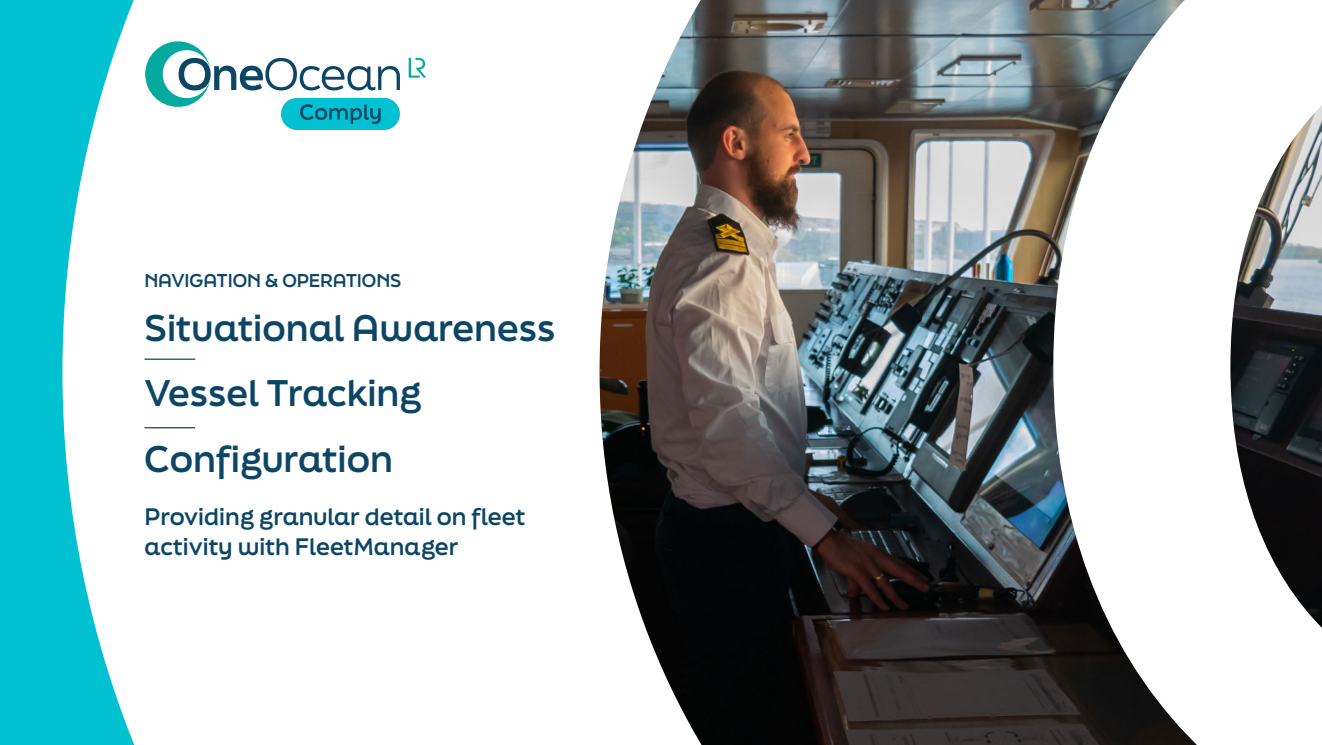
<style>
.page{position:relative;width:1322px;height:745px;background:#fff}
.page>*{position:absolute;margin:0;border:0;box-sizing:border-box;transform-origin:0 0}
.t1{font:700 35px/65px "Final Six";color:#0d4665}
.t2{font:700 22.5px/30px "Final Six";color:#0d4665}
.t3{font:700 17.5px "Final Six";letter-spacing:-.005em;color:#0d4665}
</style>
<div class="page">
<div style="left:0;top:0;width:275px;height:744px;background:#00c1d2"></div>
<img style="left:62px;top:0;width:1260px;height:744px">
<hr style="left:145px;top:358px;width:50px;height:1px;background:#0d4665">
<hr style="left:145px;top:427px;width:50px;height:1px;background:#0d4665">
<div style="left:281px;top:98px;width:119px;height:32px;background:#00c1d2;border-radius:16px"></div>
<svg style="left:409px;top:58px;width:17px;height:20px"></svg>
<svg style="left:145px;top:41px;width:255px;height:83px"></svg>
<p class="t3" style="left:145px;top:268px;width:258px">NAVIGATION &amp; OPERATIONS</p>
<h1 class="t1" style="left:145px;top:295px;width:412px">Situational Awareness<br>Vessel Tracking<br>Configuration</h1>
<p class="t2" style="left:145px;top:501px;width:382px">Providing granular detail on fleet activity with FleetManager</p>
</div>
